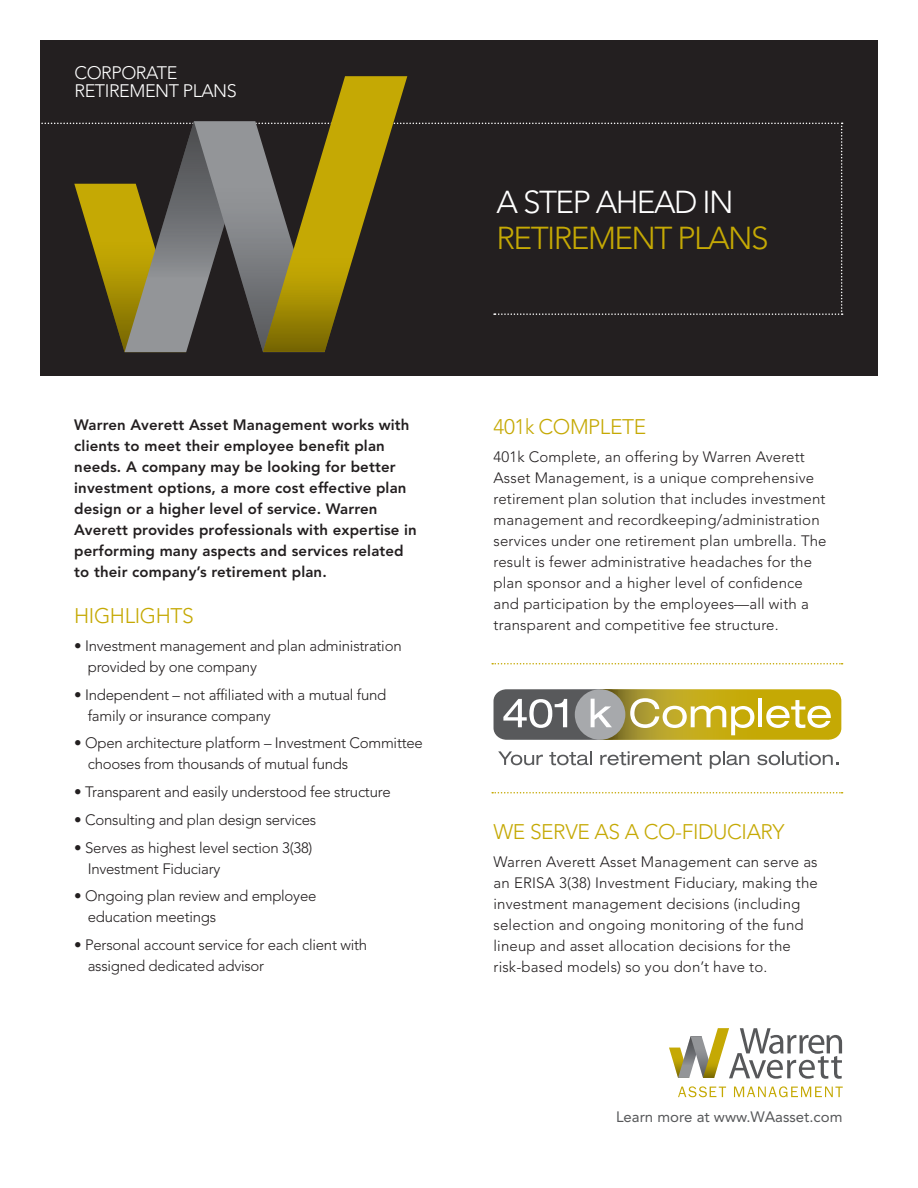
<style>
.page{position:relative;width:918px;height:1188px;background:#fff}
.page>*{position:absolute;margin:0;border:0;box-sizing:border-box;transform-origin:0 0}
.t1{font:300 31.5px/36px "Avenir LT Std";letter-spacing:-.05em;color:#c5a904}
.Body{font:300 21px "Avenir LT Std";letter-spacing:-.02em;color:#c5a904}
.t2{font:300 18px/18.6px "Avenir LT Std";letter-spacing:-.025em;color:#fff}
.Body-2{font:300 15px/21px "Avenir LT Std";letter-spacing:.01em;color:#231f20}
.Body-3{font:300 15px/21px "Avenir LT Std";letter-spacing:-.015em;color:#231f20}
.Body-4{font:800 15px/21px "Avenir LT Std";letter-spacing:.01em;color:#231f20}
.t3{font:15px "Avenir LT Std";color:#57585a}
.s1{color:#fff}
</style>
<div class="page">
<div style="left:40px;top:40px;width:838px;height:336px;background:#231f20"></div>
<svg style="left:492px;top:663px;width:351px;height:1px"></svg>
<svg style="left:492px;top:792px;width:351px;height:2px"></svg>
<div style="left:494px;top:689px;width:128px;height:51px;background:#58595b;border-radius:12px"></div>
<svg style="left:503px;top:699px;width:64px;height:29px"></svg>
<svg style="left:498px;top:751px;width:45px;height:14px"></svg>
<svg style="left:549px;top:751px;width:43px;height:14px"></svg>
<svg style="left:600px;top:751px;width:102px;height:14px"></svg>
<svg style="left:710px;top:751px;width:39px;height:18px"></svg>
<svg style="left:757px;top:751px;width:81px;height:14px"></svg>
<div style="left:575px;top:689px;width:50px;height:51px;background:#a7a9ac;border-radius:50%"></div>
<svg style="left:591px;top:689px;width:250px;height:51px"></svg>
<svg style="left:678px;top:1086px;width:48px;height:11px"></svg>
<svg style="left:734px;top:1086px;width:109px;height:11px"></svg>
<svg style="left:669px;top:1028px;width:173px;height:51px"></svg>
<svg style="left:41px;top:76px;width:802px;height:277px"></svg>
<p class="t2" style="left:75px;top:63px;width:164px">CORPORATE<br>RETIREMENT PLANS</p>
<p class="Body-4" style="left:74px;top:414px;width:344px">Warren Averett Asset Management works with clients to meet their employee benefit plan needs. A company may be looking for better investment options, a more cost effective plan design or a higher level of service. Warren Averett provides professionals with expertise in performing many aspects and services related to their company’s retirement plan.</p>
<p class="Body" style="left:74px;top:603px;width:121px">HIGHLIGHTS</p>
<p class="Body-3" style="left:88px;top:635px;width:315px;text-indent:-14px">• Investment management and plan administration provided by one company</p>
<p class="Body-3" style="left:88px;top:684px;width:300px;text-indent:-14px">• Independent – not affiliated with a mutual fund family or insurance company</p>
<p class="Body-3" style="left:88px;top:733px;width:337px;text-indent:-14px">• Open architecture platform – Investment Committee chooses from thousands of mutual funds</p>
<p class="Body-3" style="left:74px;top:781px;width:318px">• Transparent and easily understood fee structure</p>
<p class="Body-3" style="left:74px;top:809px;width:243px">• Consulting and plan design services</p>
<p class="Body-3" style="left:88px;top:837px;width:226px;text-indent:-14px">• Serves as highest level section 3(38)<br>Investment Fiduciary</p>
<p class="Body-3" style="left:88px;top:886px;width:230px;text-indent:-14px">• Ongoing plan review and employee education meetings</p>
<p class="Body-3" style="left:88px;top:934px;width:281px;text-indent:-14px">• Personal account service for each client with assigned dedicated advisor</p>
<p class="t1" style="left:496px;top:184px;width:274px"><span class="s1">A STEP AHEAD IN<br></span>RETIREMENT PLANS</p>
<p class="Body" style="left:494px;top:415px;width:154px">401k COMPLETE</p>
<p class="Body-2" style="left:494px;top:447px;width:335px">401k Complete, an offering by Warren Averett Asset Management, is a unique comprehensive retirement plan solution that includes investment management and recordkeeping/administration services under one retirement plan umbrella. The result is fewer administrative headaches for the plan sponsor and a higher level of confidence and participation by the employees—all with a transparent and competitive fee structure.</p>
<p class="Body" style="left:494px;top:820px;width:292px">WE SERVE AS A CO-FIDUCIARY</p>
<p class="Body-2" style="left:494px;top:852px;width:326px">Warren Averett Asset Management can serve as an ERISA 3(38) Investment Fiduciary, making the investment management decisions (including selection and ongoing monitoring of the fund lineup and asset allocation decisions for the risk-based models) so you don’t have to.</p>
<p class="t3" style="left:616px;top:1108px;width:228px">Learn more at www.WAasset.com</p>
</div>
